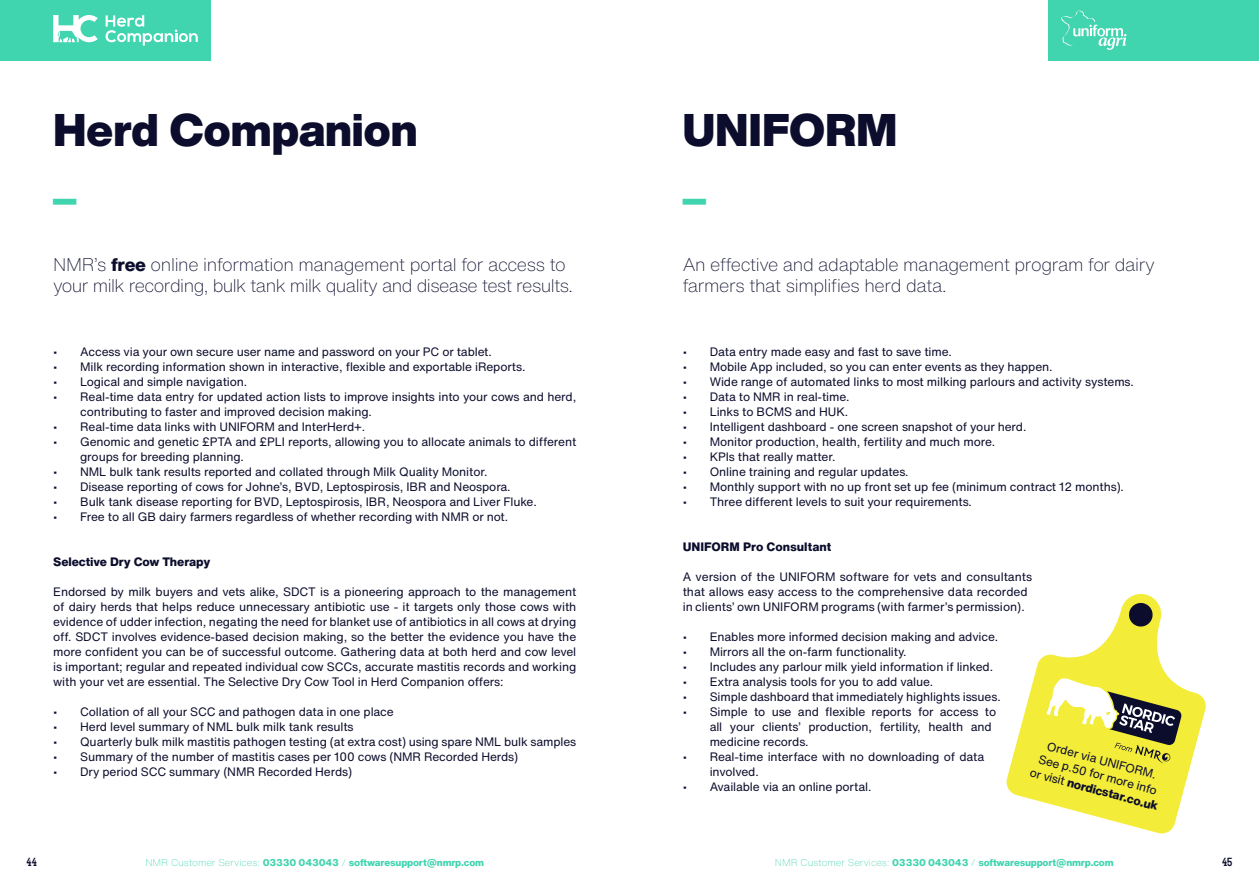
<style>
.page{position:relative;width:1259px;height:893px;background:#fff}
.page>*{position:absolute;margin:0;border:0;box-sizing:border-box;transform-origin:0 0}
.t1{font:900 45px "Helvetica Now Display";color:#0c0d2c}
.t2{font:900 45px "Helvetica Now Display";color:#40d4af}
.t3{font:200 18px/21px "Helvetica Now Text";letter-spacing:-.02em;color:#0c0d2c}
.t4{font:12px/15px "Helvetica Now Text";letter-spacing:-.01em;color:#0c0d2c}
.t5{font:800 12px "Helvetica Now Text";color:#0c0d2c}
.t6{font:12px "Mono 45 Headline";color:#0c0d2c}
.t7{font:800 9.75px "Helvetica Now Text";letter-spacing:-.02em;color:#40d4af}
.s1{font-weight:800}
.s2{font-weight:400}
.s3{font-weight:200}
</style>
<div class="page">
<div style="left:0;top:0;width:210px;height:61px;background:#40d4af"></div>
<svg style="left:53px;top:15px;width:45px;height:27px"></svg>
<svg style="left:106px;top:15px;width:92px;height:31px"></svg>
<div style="left:1048px;top:0;width:211px;height:61px;background:#40d4af"></div>
<svg style="left:1061px;top:11px;width:65px;height:39px"></svg>
<svg style="left:1006px;top:594px;width:200px;height:240px"></svg>
<svg style="left:1127px;top:602px;width:27px;height:26px"></svg>
<svg style="left:1046px;top:678px;width:136px;height:86px"></svg>
<p class="t1" style="left:53px;top:98px;width:366px">Herd Companion</p>
<p class="t1" style="left:682px;top:98px;width:216px">UNIFORM</p>
<p class="t2" style="left:53px;top:149px;width:25px">_</p>
<p class="t2" style="left:682px;top:149px;width:25px">_</p>
<p class="t3" style="left:53px;top:253px;width:521px">NMR’s <span class="s1">free</span> online information management portal for access to your milk recording, bulk tank milk quality and disease test results.</p>
<p class="t3" style="left:682px;top:253px;width:474px">An effective and adaptable management program for dairy farmers that simplifies herd data.</p>
<p class="t4" style="left:53px;top:344px;width:440px">• Access via your own secure user name and password on your PC or tablet.</p>
<p class="t4" style="left:53px;top:359px;width:474px">• Milk recording information shown in interactive, flexible and exportable iReports.</p>
<p class="t4" style="left:53px;top:374px;width:195px">• Logical and simple navigation.</p>
<p class="t4" style="left:80px;top:389px;width:497px;text-indent:-27px">• Real-time data entry for updated action lists to improve insights into your cows and herd, contributing to faster and improved decision making.</p>
<p class="t4" style="left:53px;top:419px;width:313px">• Real-time data links with UNIFORM and InterHerd+.</p>
<p class="t4" style="left:80px;top:434px;width:497px;text-indent:-27px">• Genomic and genetic £PTA and £PLI reports, allowing you to allocate animals to different groups for breeding planning.</p>
<p class="t4" style="left:53px;top:464px;width:436px">• NML bulk tank results reported and collated through Milk Quality Monitor.</p>
<p class="t4" style="left:53px;top:479px;width:459px">• Disease reporting of cows for Johne’s, BVD, Leptospirosis, IBR and Neospora.</p>
<p class="t4" style="left:53px;top:494px;width:485px">• Bulk tank disease reporting for BVD, Leptospirosis, IBR, Neospora and Liver Fluke.</p>
<p class="t4" style="left:53px;top:509px;width:456px">• Free to all GB dairy farmers regardless of whether recording with NMR or not.</p>
<p class="t5" style="left:53px;top:552px;width:159px">Selective Dry Cow Therapy</p>
<p class="t4" style="left:53px;top:584px;width:525px;text-align:justify">Endorsed by milk buyers and vets alike, SDCT is a pioneering approach to the management of dairy herds that helps reduce unnecessary antibiotic use - it targets only those cows with evidence of udder infection, negating the need for blanket use of antibiotics in all cows at drying off. SDCT involves evidence-based decision making, so the better the evidence you have the more confident you can be of successful outcome. Gathering data at both herd and cow level is important; regular and repeated individual cow SCCs, accurate mastitis records and working with your vet are essential. The Selective Dry Cow Tool in Herd Companion offers:</p>
<p class="t4" style="left:53px;top:704px;width:342px">• Collation of all your SCC and pathogen data in one place</p>
<p class="t4" style="left:53px;top:719px;width:302px">• Herd level summary of NML bulk milk tank results</p>
<p class="t4" style="left:53px;top:734px;width:524px">• Quarterly bulk milk mastitis pathogen testing (at extra cost) using spare NML bulk samples</p>
<p class="t4" style="left:53px;top:749px;width:466px">• Summary of the number of mastitis cases per 100 cows (NMR Recorded Herds)</p>
<p class="t4" style="left:53px;top:764px;width:300px">• Dry period SCC summary (NMR Recorded Herds)</p>
<p class="t4" style="left:682px;top:344px;width:271px">• Data entry made easy and fast to save time.</p>
<p class="t4" style="left:682px;top:359px;width:371px">• Mobile App included, so you can enter events as they happen.</p>
<p class="t4" style="left:682px;top:374px;width:453px">• Wide range of automated links to most milking parlours and activity systems.</p>
<p class="t4" style="left:682px;top:389px;width:168px">• Data to NMR in real-time.</p>
<p class="t4" style="left:682px;top:404px;width:167px">• Links to BCMS and HUK.</p>
<p class="t4" style="left:682px;top:419px;width:345px">• Intelligent dashboard - one screen snapshot of your herd.</p>
<p class="t4" style="left:682px;top:434px;width:314px">• Monitor production, health, fertility and much more.</p>
<p class="t4" style="left:682px;top:449px;width:154px">• KPIs that really matter.</p>
<p class="t4" style="left:682px;top:464px;width:227px">• Online training and regular updates.</p>
<p class="t4" style="left:682px;top:479px;width:443px">• Monthly support with no up front set up fee (minimum contract 12 months).</p>
<p class="t4" style="left:682px;top:494px;width:291px">• Three different levels to suit your requirements.</p>
<p class="t5" style="left:682px;top:537px;width:150px">UNIFORM Pro Consultant</p>
<p class="t4" style="left:682px;top:569px;width:351px">A version of the UNIFORM software for vets and consultants that allows easy access to the comprehensive data recorded in clients’ own UNIFORM programs (with farmer’s permission).</p>
<p class="t4" style="left:682px;top:629px;width:317px">• Enables more informed decision making and advice.</p>
<p class="t4" style="left:682px;top:644px;width:225px">• Mirrors all the on-farm functionality.</p>
<p class="t4" style="left:682px;top:659px;width:312px">• Includes any parlour milk yield information if linked.</p>
<p class="t4" style="left:682px;top:674px;width:252px">• Extra analysis tools for you to add value.</p>
<p class="t4" style="left:682px;top:689px;width:320px">• Simple dashboard that immediately highlights issues.</p>
<p class="t4" style="left:709px;top:704px;width:288px;text-indent:-27px">• Simple to use and flexible reports for access to all your clients’ production, fertility, health and medicine records.</p>
<p class="t4" style="left:709px;top:749px;width:276px;text-indent:-27px">• Real-time interface with no downloading of data involved.</p>
<p class="t4" style="left:682px;top:779px;width:190px">• Available via an online portal.</p>
<p class="t4" style="left:1049px;top:738px;width:114px;rotate:15deg">Order via UNIFORM.</p>
<p class="t4" style="left:1041px;top:751px;width:123px;rotate:15deg">See p.50 for more info</p>
<p class="t5" style="left:1032px;top:763px;width:134px;rotate:15deg"><span class="s2">or visit</span> nordicstar.co.uk</p>
<p class="t6" style="left:27px;top:855px;width:12px">44</p>
<p class="t6" style="left:1222px;top:855px;width:12px">45</p>
<p class="t7" style="left:145px;top:855px;width:340px"><span class="s3">NMR Customer Services:</span> 03330 043043 <span class="s3">/</span> softwaresupport@nmrp.com</p>
<p class="t7" style="left:775px;top:855px;width:340px"><span class="s3">NMR Customer Services:</span> 03330 043043 <span class="s3">/</span> softwaresupport@nmrp.com</p>
</div>
